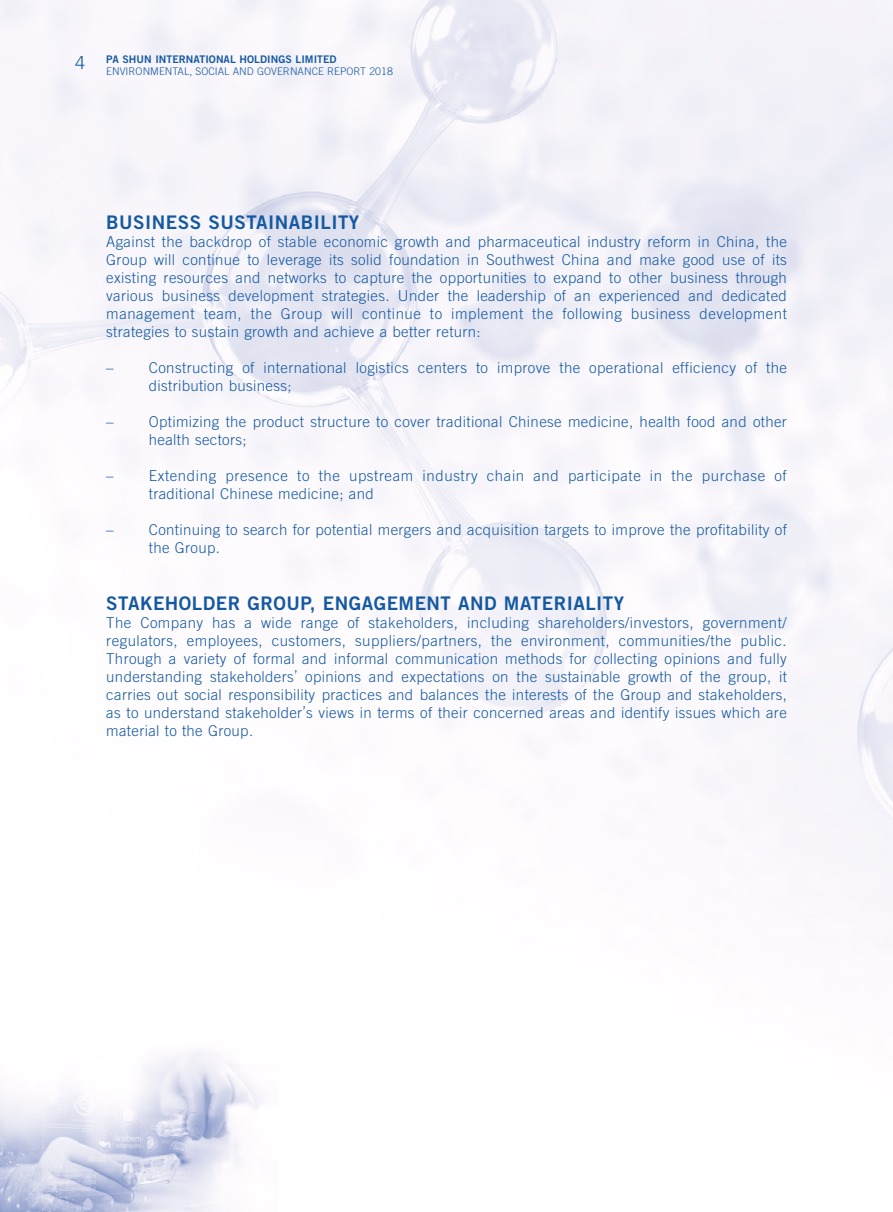
<style>
.page{position:relative;width:893px;height:1212px;background:#fff}
.page>*{position:absolute;margin:0;border:0;box-sizing:border-box;transform-origin:0 0}
.t1{font:18.75px "Trade Gothic LT Std Bd 2";letter-spacing:.025em;color:#1459a1}
.t2{font:300 15px/18px "Trade Gothic LT Std";letter-spacing:.025em;color:#1459a1}
.t3{font:300 10.5px "Trade Gothic LT Std";letter-spacing:.005em;color:#1459a1}
.t4{font:10.5px "Trade Gothic LT Std Bd 2";letter-spacing:.005em;color:#1459a1}
.s1{font-family:"Trade Gothic LT Std";font-weight:300;font-size:18px}
</style>
<div class="page">
<img style="left:0;top:0;width:893px;height:1212px">
<p class="t4" style="left:75px;top:53px;width:263px"><span class="s1">4</span> PA SHUN INTERNATIONAL HOLDINGS LIMITED</p>
<p class="t3" style="left:106px;top:65px;width:288px">ENVIRONMENTAL, SOCIAL AND GOVERNANCE REPORT 2018</p>
<p class="t1" style="left:106px;top:211px;width:255px">BUSINESS SUSTAINABILITY</p>
<p class="t2" style="left:106px;top:233px;width:682px;text-align:justify">Against the backdrop of stable economic growth and pharmaceutical industry reform in China, the Group will continue to leverage its solid foundation in Southwest China and make good use of its existing resources and networks to capture the opportunities to expand to other business through various business development strategies. Under the leadership of an experienced and dedicated management team, the Group will continue to implement the following business development strategies to sustain growth and achieve a better return:</p>
<p class="t2" style="left:149px;top:359px;width:640px;text-indent:-43px">– Constructing of international logistics centers to improve the operational efficiency of the distribution business;</p>
<p class="t2" style="left:149px;top:413px;width:640px;text-indent:-43px">– Optimizing the product structure to cover traditional Chinese medicine, health food and other health sectors;</p>
<p class="t2" style="left:149px;top:467px;width:639px;text-indent:-43px">– Extending presence to the upstream industry chain and participate in the purchase of traditional Chinese medicine; and</p>
<p class="t2" style="left:149px;top:521px;width:640px;text-indent:-43px">– Continuing to search for potential mergers and acquisition targets to improve the profitability of the Group.</p>
<p class="t1" style="left:106px;top:591px;width:519px">STAKEHOLDER GROUP, ENGAGEMENT AND MATERIALITY</p>
<p class="t2" style="left:106px;top:613px;width:682px;text-align:justify">The Company has a wide range of stakeholders, including shareholders/investors, government/ regulators, employees, customers, suppliers/partners, the environment, communities/the public.<br>Through a variety of formal and informal communication methods for collecting opinions and fully understanding stakeholders’ opinions and expectations on the sustainable growth of the group, it carries out social responsibility practices and balances the interests of the Group and stakeholders, as to understand stakeholder’s views in terms of their concerned areas and identify issues which are material to the Group.</p>
</div>
